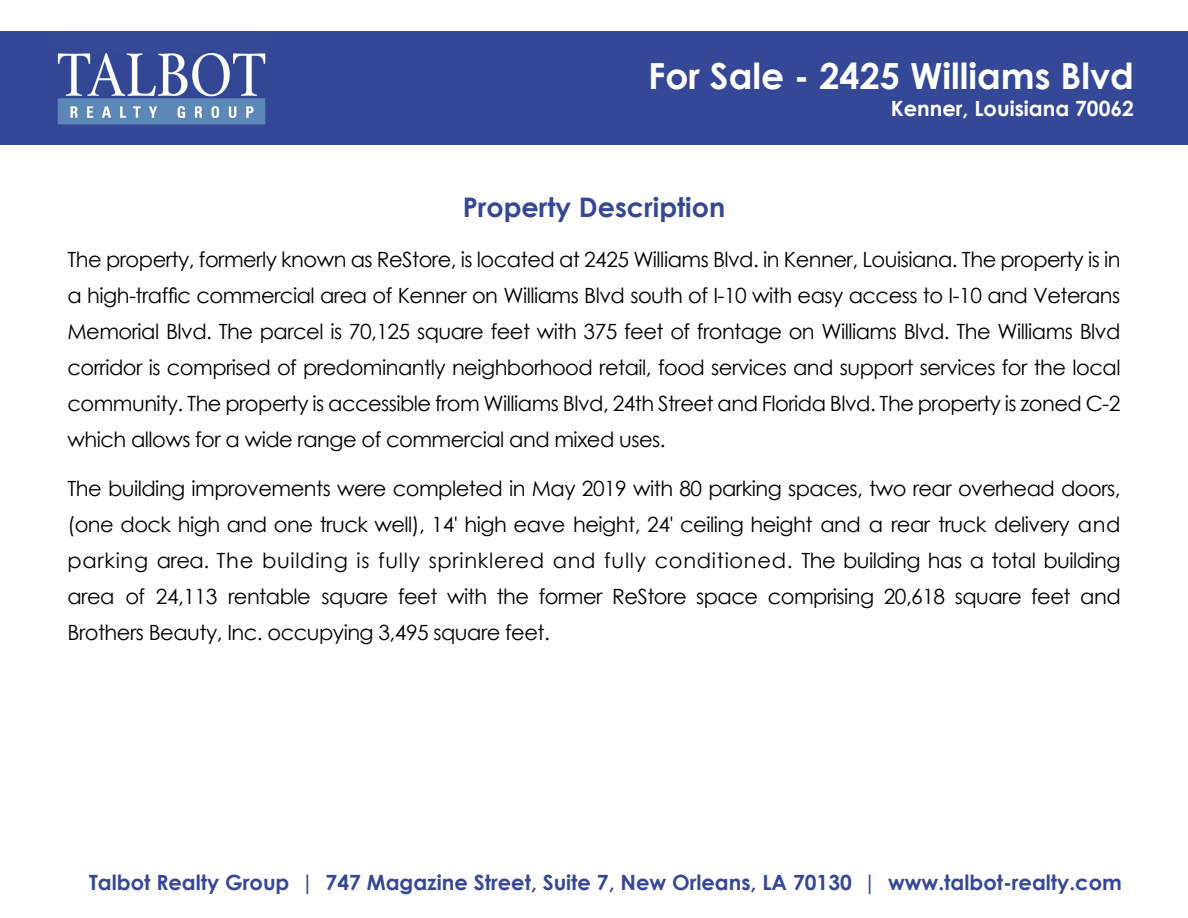
<style>
.page{position:relative;width:1188px;height:918px;background:#fff}
.page>*{position:absolute;margin:0;border:0;box-sizing:border-box;transform-origin:0 0}
.t1{font:700 36px "Century Gothic";color:#fff}
.t2{font:700 27px "Century Gothic";color:#344897}
.t3{font:21px/36px "Century Gothic";letter-spacing:-.025em;color:#000;text-align:justify}
.t4{font:700 21px "Century Gothic";color:#344897}
.t5{font:700 21px "Century Gothic";color:#fff}
</style>
<div class="page">
<div style="left:0;top:31px;width:1188px;height:114px;background:#344897"></div>
<img style="left:57px;top:52px;width:209px;height:73px">
<h1 class="t1" style="left:648px;top:49px;width:487px">For Sale - 2425 Williams Blvd</h1>
<p class="t5" style="left:891px;top:92px;width:245px">Kenner, Louisiana 70062</p>
<p class="t2" style="left:463px;top:187px;width:264px">Property Description</p>
<p class="t3" style="left:67px;top:241px;width:1055px">The property, formerly known as ReStore, is located at 2425 Williams Blvd. in Kenner, Louisiana. The property is in a high-traffic commercial area of Kenner on Williams Blvd south of I-10 with easy access to I-10 and Veterans Memorial Blvd. The parcel is 70,125 square feet with 375 feet of frontage on Williams Blvd. The Williams Blvd corridor is comprised of predominantly neighborhood retail, food services and support services for the local community. The property is accessible from Williams Blvd, 24th Street and Florida Blvd. The property is zoned C-2 which allows for a wide range of commercial and mixed uses.</p>
<p class="t3" style="left:67px;top:471px;width:1055px">The building improvements were completed in May 2019 with 80 parking spaces, two rear overhead doors, (one dock high and one truck well), 14' high eave height, 24' ceiling height and a rear truck delivery and parking area. The building is fully sprinklered and fully conditioned. The building has a total building area of 24,113 rentable square feet with the former ReStore space comprising 20,618 square feet and Brothers Beauty, Inc. occupying 3,495 square feet.</p>
<p class="t4" style="left:89px;top:866px;width:1034px">Talbot Realty Group | 747 Magazine Street, Suite 7, New Orleans, LA 70130 | www.talbot-realty.com</p>
</div>
